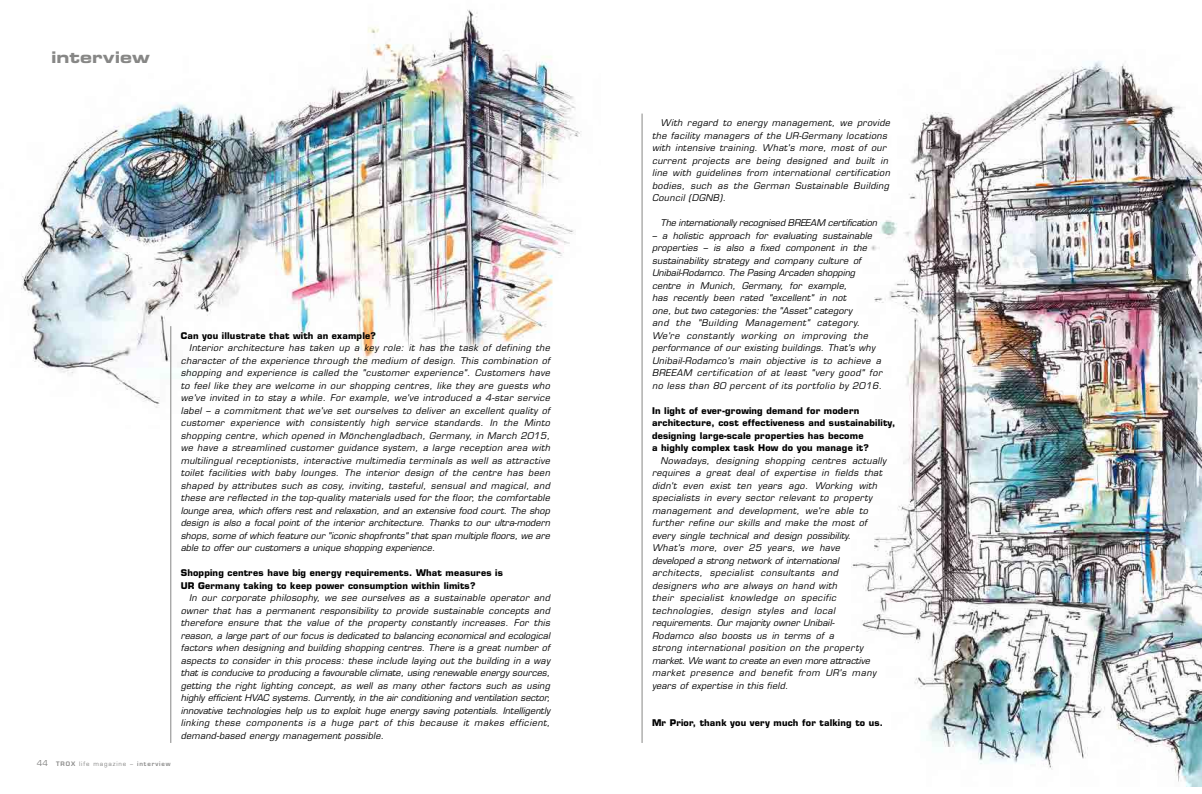
<style>
.page{position:relative;width:1202px;height:794px;background:#fff}
.page>*{position:absolute;margin:0;border:0;box-sizing:border-box;transform-origin:0 0}
.t1{font:16px "Eurostile LT Std Bold Ex 2";color:#878786}
.t2{font:italic 9px/12.5px "Eurostile LT Std";letter-spacing:.04em;color:#000}
.t3{font:italic 9px/12.5px "Eurostile LT Std";letter-spacing:.02em;color:#000}
.t4{font:700 9px/12.5px "Eurostile LT Std";letter-spacing:.02em;color:#000}
.t5{font:italic 9px "Eurostile LT Std";letter-spacing:-.005em;color:#000}
.t6{font:600 6px "Eurostile LT Std";letter-spacing:.15em;color:#878786}
.s1{font-weight:400;font-size:8px}
.s2{font-weight:400}
</style>
<div class="page">
<img style="left:851px;top:61px;width:351px;height:726px">
<img style="left:21px;top:9px;width:561px;height:419px">
<hr style="left:642px;top:114px;width:1px;height:629px;background:#878786">
<hr style="left:171px;top:326px;width:1px;height:417px;background:#878786">
<h1 class="t1" style="left:51px;top:46px;width:100px">interview</h1>
<p class="t6" style="left:37px;top:760px;width:135px"><span class="s1">44</span> TROX <span class="s2">life magazine –</span> interview</p>
<p class="t4" style="left:181px;top:329px;width:197px">Can you illustrate that with an example?</p>
<p class="t2" style="left:181px;top:342px;width:371px;text-align:justify;text-indent:9px">Interior architecture has taken up a key role: it has the task of defining the character of the experience through the medium of design. This combination of shopping and experience is called the "customer experience". Customers have to feel like they are welcome in our shopping centres, like they are guests who we've invited in to stay a while. For example, we've introduced a 4-star service label – a commitment that we've set ourselves to deliver an excellent quality of customer experience with consistently high service standards. In the Minto shopping centre, which opened in Mönchengladbach, Germany, in March 2015, we have a streamlined customer guidance system, a large reception area with multilingual receptionists, interactive multimedia terminals as well as attractive toilet facilities with baby lounges. The interior design of the centre has been shaped by attributes such as cosy, inviting, tasteful, sensual and magical, and these are reflected in the top-quality materials used for the floor, the comfortable lounge area, which offers rest and relaxation, and an extensive food court. The shop design is also a focal point of the interior architecture. Thanks to our ultra-modern shops, some of which feature our "iconic shopfronts" that span multiple floors, we are able to offer our customers a unique shopping experience.</p>
<p class="t4" style="left:181px;top:567px;width:324px">Shopping centres have big energy requirements. What measures is<br>UR Germany taking to keep power consumption within limits?</p>
<p class="t2" style="left:181px;top:592px;width:371px;text-align:justify;text-indent:9px">In our corporate philosophy, we see ourselves as a sustainable operator and owner that has a permanent responsibility to provide sustainable concepts and therefore ensure that the value of the property constantly increases. For this reason, a large part of our focus is dedicated to balancing economical and ecological factors when designing and building shopping centres. There is a great number of aspects to consider in this process: these include laying out the building in a way that is conducive to producing a favourable climate, using renewable energy sources, getting the right lighting concept, as well as many other factors such as using highly efficient HVAC systems. Currently, in the air conditioning and ventilation sector, innovative technologies help us to exploit huge energy saving potentials. Intelligently linking these components is a huge part of this because it makes efficient, demand-based energy management possible.</p>
<p class="t2" style="left:652px;top:117px;width:240px;text-indent:9px">With regard to energy management, we provide the facility managers of the UR-Germany locations with intensive training. What's more, most of our current projects are being designed and built in line with guidelines from international certification bodies, such as the German Sustainable Building Council (DGNB).</p>
<p class="t5" style="left:660px;top:217px;width:218px">The internationally recognised BREEAM certification</p>
<p class="t3" style="left:652px;top:229px;width:231px">– a holistic approach for evaluating sustainable properties – is also a fixed component in the sustainability strategy and company culture of Unibail-Rodamco. The Pasing Arcaden shopping centre in Munich, Germany, for example,<br>has recently been rated "excellent" in not<br>one, but two categories: the "Asset" category<br>and the "Building Management" category.<br>We're constantly working on improving the performance of our existing buildings. That's why Unibail-Rodamco's main objective is to achieve a BREEAM certification of at least "very good" for no less than 80 percent of its portfolio by 2016.</p>
<p class="t4" style="left:652px;top:404px;width:245px">In light of ever-growing demand for modern architecture, cost effectiveness and sustainability, designing large-scale properties has become<br>a highly complex task How do you manage it?</p>
<p class="t2" style="left:652px;top:454px;width:236px;text-indent:9px">Nowadays, designing shopping centres actually requires a great deal of expertise in fields that didn't even exist ten years ago. Working with specialists in every sector relevant to property management and development, we're able to further refine our skills and make the most of every single technical and design possibility.<br>What's more, over 25 years, we have<br>developed a strong network of international architects, specialist consultants and<br>designers who are always on hand with<br>their specialist knowledge on specific technologies, design styles and local requirements. Our majority owner Unibail-<br>Rodamco also boosts us in terms of a<br>strong international position on the property market. We want to create an even more attractive market presence and benefit from UR's many years of expertise in this field.</p>
<p class="t4" style="left:652px;top:717px;width:233px">Mr Prior, thank you very much for talking to us.</p>
</div>
